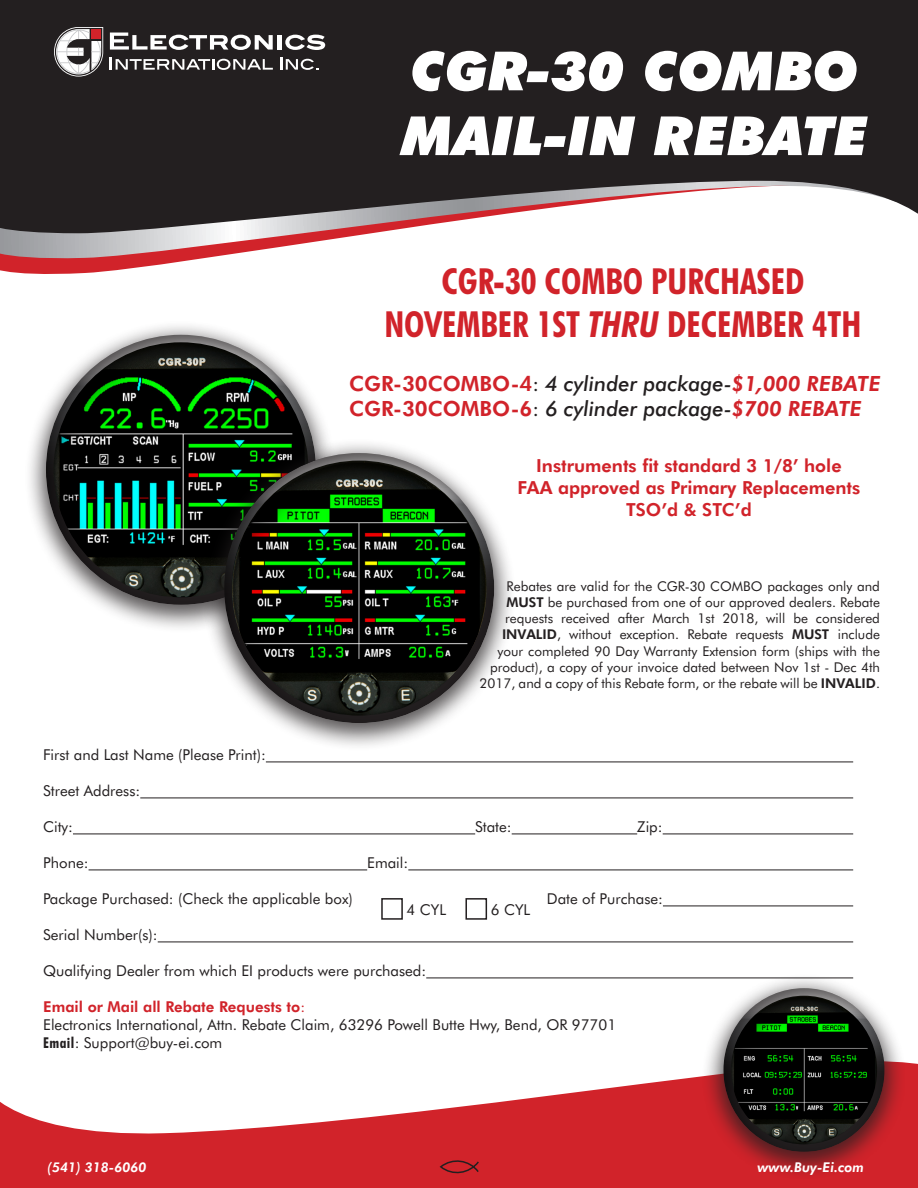
<style>
.page{position:relative;width:918px;height:1188px;background:#fff}
.page>*{position:absolute;margin:0;border:0;box-sizing:border-box;transform-origin:0 0}
.t1{font:italic 900 54px/64.8px "Futura BT";color:#fff}
.t2{font:700 condensed 36px "Futura BT";color:#d1232a}
.t3{font:italic 500 21px/25.2px "Futura BT";color:#231f20}
.t4{font:800 18px "Futura BT";color:#d1232a}
.t5{font:15px "Futura BT";color:#231f20}
.t6{font:800 15px "Futura BT";color:#d1232a}
.t7{font:13.5px/16.2px "Futura BT";color:#231f20;text-align:right}
.t8{font:italic 800 13.5px "Futura BT";color:#fff}
.s1{font-style:italic}
.s2{font-weight:800;font-style:normal;color:#d1232a}
.s3{font-weight:400;font-style:normal}
.s4{font-weight:800;color:#d1232a}
.s5{font-weight:800}
.s6{font-weight:400}
.s7{font-weight:700;font-stretch:condensed}
</style>
<div class="page">
<svg style="left:0;top:259px;width:198px;height:15px;fill:#d1232a"></svg>
<svg style="left:0;top:241px;width:319px;height:18px"></svg>
<svg style="left:0;top:1062px;width:918px;height:126px;fill:#d1232a"></svg>
<svg style="left:0;top:0;width:918px;height:241px;background:#423d3e"></svg>
<svg style="left:110px;top:33px;width:163px;height:17px"></svg>
<div style="left:277px;top:35px;width:5px;height:15px;background:#fff"></div>
<svg style="left:285px;top:35px;width:40px;height:15px"></svg>
<svg style="left:110px;top:57px;width:163px;height:13px"></svg>
<svg style="left:280px;top:57px;width:39px;height:13px"></svg>
<svg style="left:54px;top:27px;width:49px;height:50px"></svg>
<div style="left:24px;top:320px;width:314px;height:313px;background:#231f20;opacity:.75"></div>
<div style="left:44px;top:335px;width:273px;height:272px;background:#231f20;opacity:.85"></div>
<div style="left:202px;top:438px;width:314px;height:314px;background:#231f20;opacity:.75"></div>
<div style="left:222px;top:453px;width:273px;height:272px;background:#231f20;opacity:.85"></div>
<div style="left:702px;top:973px;width:204px;height:207px;background:#231f20;opacity:.75"></div>
<div style="left:721px;top:988px;width:165px;height:166px;background:#231f20;opacity:.85"></div>
<hr style="left:266px;top:761px;width:587px;height:1px;background:#231f20">
<hr style="left:140px;top:797px;width:713px;height:1px;background:#231f20">
<hr style="left:73px;top:833px;width:402px;height:1px;background:#231f20">
<hr style="left:512px;top:833px;width:125px;height:1px;background:#231f20">
<hr style="left:663px;top:833px;width:190px;height:1px;background:#231f20">
<hr style="left:89px;top:869px;width:278px;height:1px;background:#231f20">
<hr style="left:408px;top:869px;width:445px;height:1px;background:#231f20">
<hr style="left:663px;top:905px;width:190px;height:1px;background:#231f20">
<hr style="left:158px;top:941px;width:695px;height:1px;background:#231f20">
<hr style="left:426px;top:977px;width:427px;height:1px;background:#231f20">
<svg style="left:438px;top:1158px;width:42px;height:18px"></svg>
<div style="left:381px;top:898px;width:22px;height:22px;border:2px solid #231f20"></div>
<div style="left:465px;top:898px;width:22px;height:22px;border:2px solid #231f20"></div>
<p class="t1" style="left:401px;top:39px;width:468px">CGR-30 COMBO<br>MAIL-IN REBATE</p>
<p class="t2" style="left:441px;top:260px;width:364px">CGR-30 COMBO PURCHASED</p>
<p class="t2" style="left:384px;top:303px;width:479px">NOVEMBER 1ST <span class="s1">THRU</span> DECEMBER 4TH</p>
<p class="t3" style="left:349px;top:370px;width:533px"><span class="s2">CGR-30COMBO-4</span><span class="s3">:</span> 4 cylinder package-<span class="s4">$1,000 REBATE<br></span><span class="s2">CGR-30COMBO-6</span><span class="s3">:</span> 6 cylinder package-<span class="s4">$700 REBATE</span></p>
<p class="t4" style="left:536px;top:455px;width:307px">Instruments fit standard 3 1/8’ hole</p>
<p class="t4" style="left:518px;top:477px;width:344px">FAA approved as Primary Replacements</p>
<p class="t4" style="left:626px;top:498px;width:127px">TSO’d &amp; STC’d</p>
<p class="t7" style="left:480px;top:578px;width:402px">Rebates are valid for the CGR-30 COMBO packages only and <span class="s5">MUST</span> be purchased from one of our approved dealers. Rebate requests received after March 1st 2018, will be considered <span class="s5">INVALID</span>, without exception. Rebate requests <span class="s5">MUST</span> include your completed 90 Day Warranty Extension form (ships with the product), a copy of your invoice dated between Nov 1st - Dec 4th 2017, and a copy of this Rebate form, or the rebate will be <span class="s5">INVALID</span>.</p>
<p class="t5" style="left:43px;top:746px;width:224px">First and Last Name (Please Print):</p>
<p class="t5" style="left:43px;top:782px;width:99px">Street Address:</p>
<p class="t5" style="left:43px;top:818px;width:31px">City:</p>
<p class="t5" style="left:475px;top:818px;width:38px">State:</p>
<p class="t5" style="left:637px;top:818px;width:27px">Zip:</p>
<p class="t5" style="left:43px;top:854px;width:47px">Phone:</p>
<p class="t5" style="left:367px;top:854px;width:43px">Email:</p>
<p class="t5" style="left:43px;top:890px;width:311px">Package Purchased: (Check the applicable box)</p>
<p class="t5" style="left:547px;top:890px;width:118px">Date of Purchase:</p>
<p class="t5" style="left:43px;top:926px;width:116px">Serial Number(s):</p>
<p class="t5" style="left:43px;top:962px;width:385px">Qualifying Dealer from which EI products were purchased:</p>
<p class="t6" style="left:43px;top:998px;width:263px">Email or Mail all Rebate Requests to<span class="s6">:</span></p>
<p class="t5" style="left:43px;top:1016px;width:575px">Electronics International, Attn. Rebate Claim, 63296 Powell Butte Hwy, Bend, OR 97701</p>
<p class="t5" style="left:43px;top:1034px;width:181px"><span class="s7">Email</span>: Support@buy-ei.com</p>
<p class="t5" style="left:407px;top:900px;width:41px">4 CYL</p>
<p class="t5" style="left:491px;top:900px;width:41px">6 CYL</p>
<p class="t8" style="left:48px;top:1159px;width:101px">(541) 318-6060</p>
<p class="t8" style="left:757px;top:1159px;width:108px">www.Buy-Ei.com</p>
</div>
